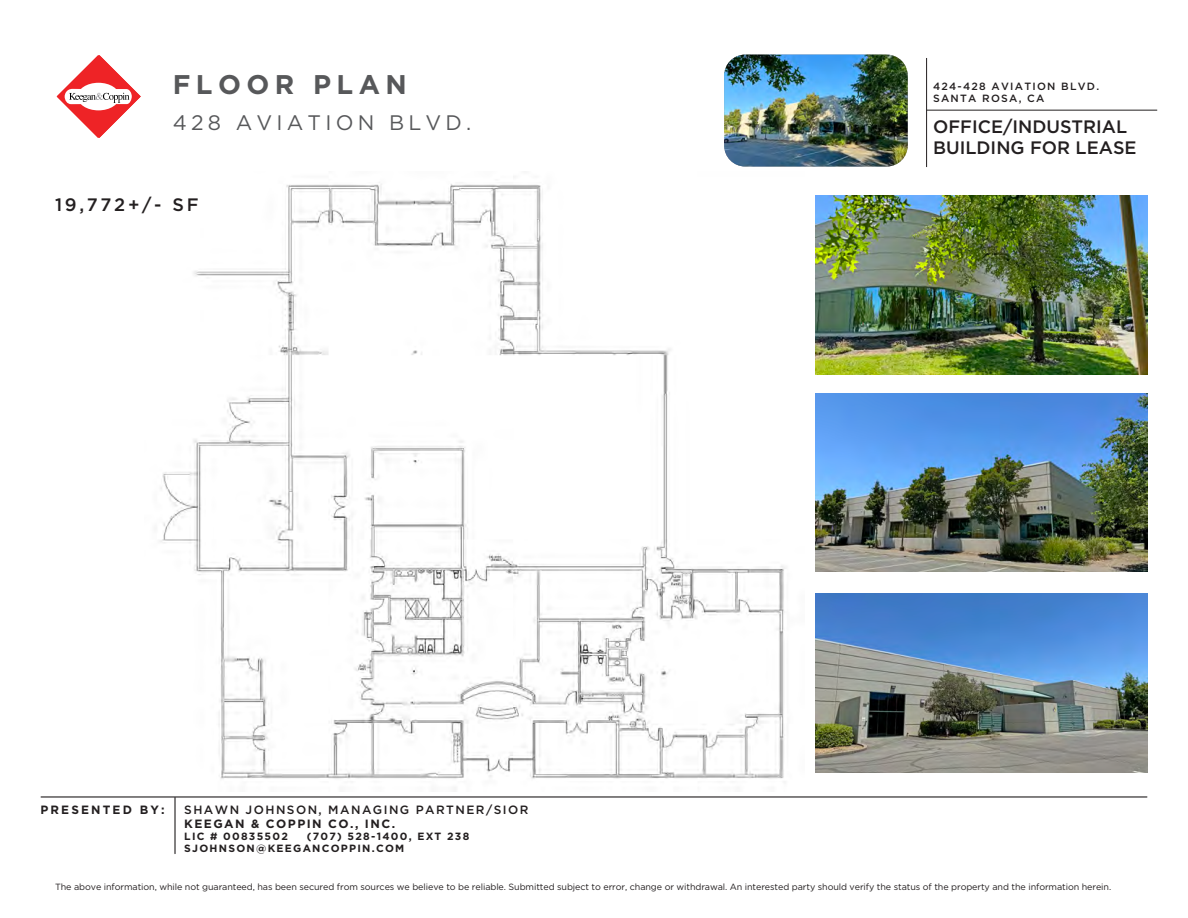
<style>
.page{position:relative;width:1188px;height:918px;background:#fff}
.page>*{position:absolute;margin:0;border:0;box-sizing:border-box;transform-origin:0 0}
.page_title{font:700 27px "Gotham";letter-spacing:.2em;color:#57585a}
.page_title-2{font:21px "Gotham";letter-spacing:.2em;color:#57585a}
.t1{font:500 18px/21px "Gotham";color:#231f20}
.t2{font:500 12px "Gotham";letter-spacing:.12em;color:#231f20}
.t3{font:700 12px "Gotham";letter-spacing:.12em;color:#231f20}
.t4{font:700 12px "Gotham";letter-spacing:.18em;color:#231f20}
.t5{font:700 10.5px/12px "Gotham";letter-spacing:.12em;color:#231f20}
.t6{font:500 10.5px/12.6px "Gotham";letter-spacing:.12em;color:#231f20}
.t7{font:9px "Gotham";letter-spacing:-.01em;color:#231f20}
</style>
<div class="page">
<hr style="left:927px;top:110px;width:230px;height:1px;background:#231f20">
<hr style="left:926px;top:58px;width:1px;height:109px;background:#231f20">
<img style="left:724px;top:55px;width:184px;height:112px">
<svg style="left:57px;top:55px;width:84px;height:83px"></svg>
<hr style="left:41px;top:796px;width:1106px;height:2px;background:#231f20">
<hr style="left:174px;top:798px;width:2px;height:56px;background:#231f20">
<img style="left:160px;top:184px;width:626px;height:595px">
<img style="left:816px;top:195px;width:332px;height:179px">
<img style="left:816px;top:393px;width:332px;height:179px">
<img style="left:816px;top:593px;width:332px;height:179px">
<p class="page_title" style="left:173px;top:68px;width:235px">FLOOR PLAN</p>
<p class="page_title-2" style="left:173px;top:111px;width:300px">428 AVIATION BLVD.</p>
<p class="t1" style="left:55px;top:193px;width:145px">19,772+/- SF</p>
<h3 class="t4" style="left:40px;top:803px;width:126px">PRESENTED BY:</h3>
<h3 class="t2" style="left:184px;top:803px;width:346px">SHAWN JOHNSON, MANAGING PARTNER/SIOR</h3>
<h3 class="t3" style="left:184px;top:816px;width:212px">KEEGAN &amp; COPPIN CO., INC.</h3>
<p class="t5" style="left:184px;top:830px;width:105px">LIC # 00835502</p>
<p class="t5" style="left:184px;top:830px;width:287px;text-indent:123px">(707) 528-1400, EXT 238<br>SJOHNSON@KEEGANCOPPIN.COM</p>
<p class="t6" style="left:933px;top:79px;width:168px">424-428 AVIATION BLVD.<br>SANTA ROSA, CA</p>
<h3 class="t1" style="left:933px;top:116px;width:205px">OFFICE/INDUSTRIAL<br>BUILDING FOR LEASE</h3>
<p class="t7" style="left:55px;top:882px;width:1058px">The above information, while not guaranteed, has been secured from sources we believe to be reliable. Submitted subject to error, change or withdrawal. An interested party should verify the status of the property and the information herein.</p>
</div>
